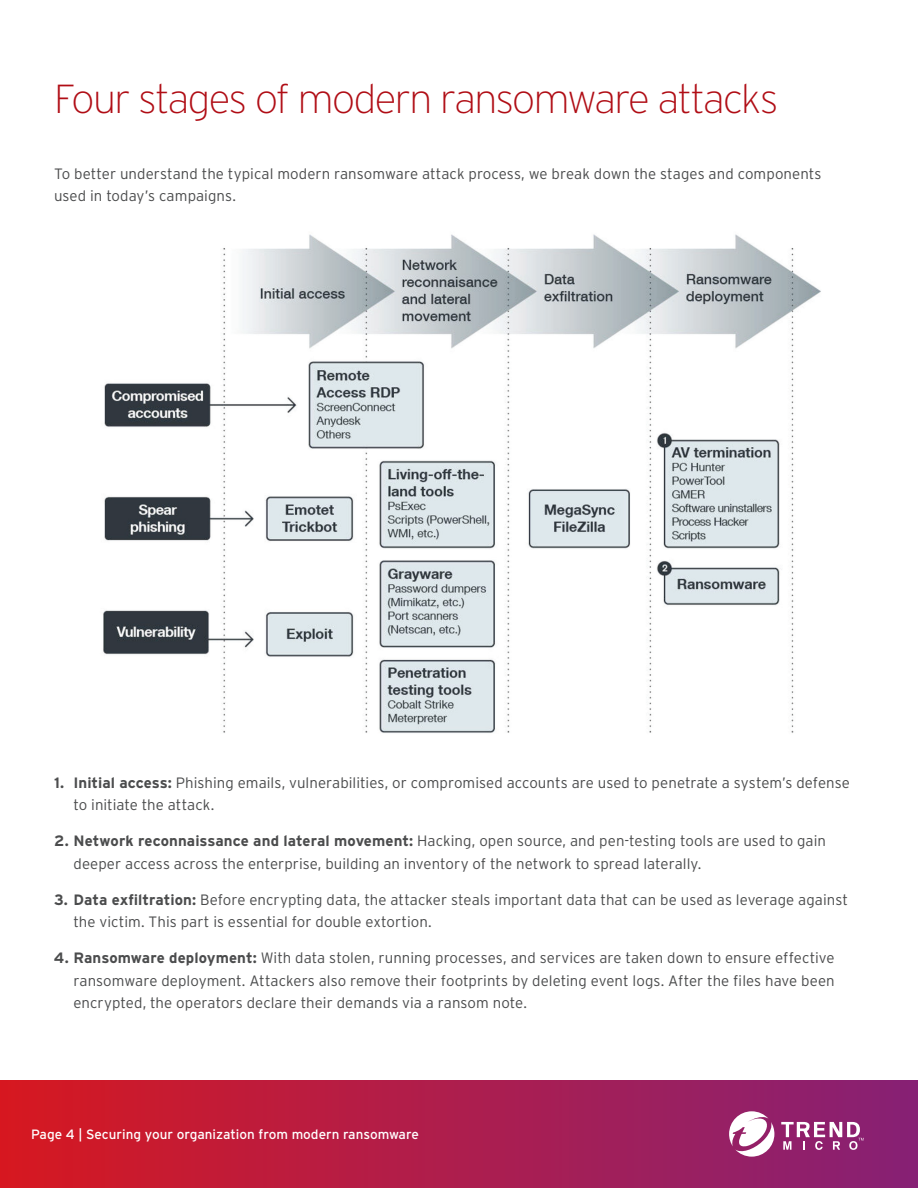
<style>
.page{position:relative;width:918px;height:1188px;background:#fff}
.page>*{position:absolute;margin:0;border:0;box-sizing:border-box;transform-origin:0 0}
.t1{font:200 40.5px "Interstate";letter-spacing:-.035em;color:#b00d15}
.t2{font:300 15px/22.5px "Interstate";letter-spacing:.005em;color:#4b4c4d}
.t3{font:13.5px "Interstate";color:#fff}
.s1{font-weight:700}
</style>
<div class="page">
<div style="left:0;top:1080px;width:918px;height:108px;background:linear-gradient(to right,#d61922,#862176)"></div>
<svg style="left:781px;top:1122px;width:83px;height:28px"></svg>
<svg style="left:729px;top:1111px;width:45px;height:46px"></svg>
<img style="left:103px;top:234px;width:718px;height:499px">
<h1 class="t1" style="left:54px;top:75px;width:726px">Four stages of modern ransomware attacks</h1>
<p class="t2" style="left:54px;top:162px;width:769px">To better understand the typical modern ransomware attack process, we break down the stages and components used in today’s campaigns.</p>
<p class="t2" style="left:74px;top:771px;width:778px;text-indent:-20px"><span class="s1">1. Initial access:</span> Phishing emails, vulnerabilities, or compromised accounts are used to penetrate a system’s defense to initiate the attack.</p>
<p class="t2" style="left:74px;top:830px;width:754px;text-indent:-20px"><span class="s1">2. Network reconnaissance and lateral movement:</span> Hacking, open source, and pen-testing tools are used to gain deeper access across the enterprise, building an inventory of the network to spread laterally.</p>
<p class="t2" style="left:73px;top:888px;width:776px;text-indent:-19px"><span class="s1">3. Data exfiltration:</span> Before encrypting data, the attacker steals important data that can be used as leverage against the victim. This part is essential for double extortion.</p>
<p class="t2" style="left:73px;top:947px;width:763px;text-align:justify;text-indent:-20px"><span class="s1">4. Ransomware deployment:</span> With data stolen, running processes, and services are taken down to ensure effective ransomware deployment. Attackers also remove their footprints by deleting event logs. After the files have been encrypted, the operators declare their demands via a ransom note.</p>
<p class="t3" style="left:31px;top:1126px;width:389px">Page 4 | Securing your organization from modern ransomware</p>
</div>
